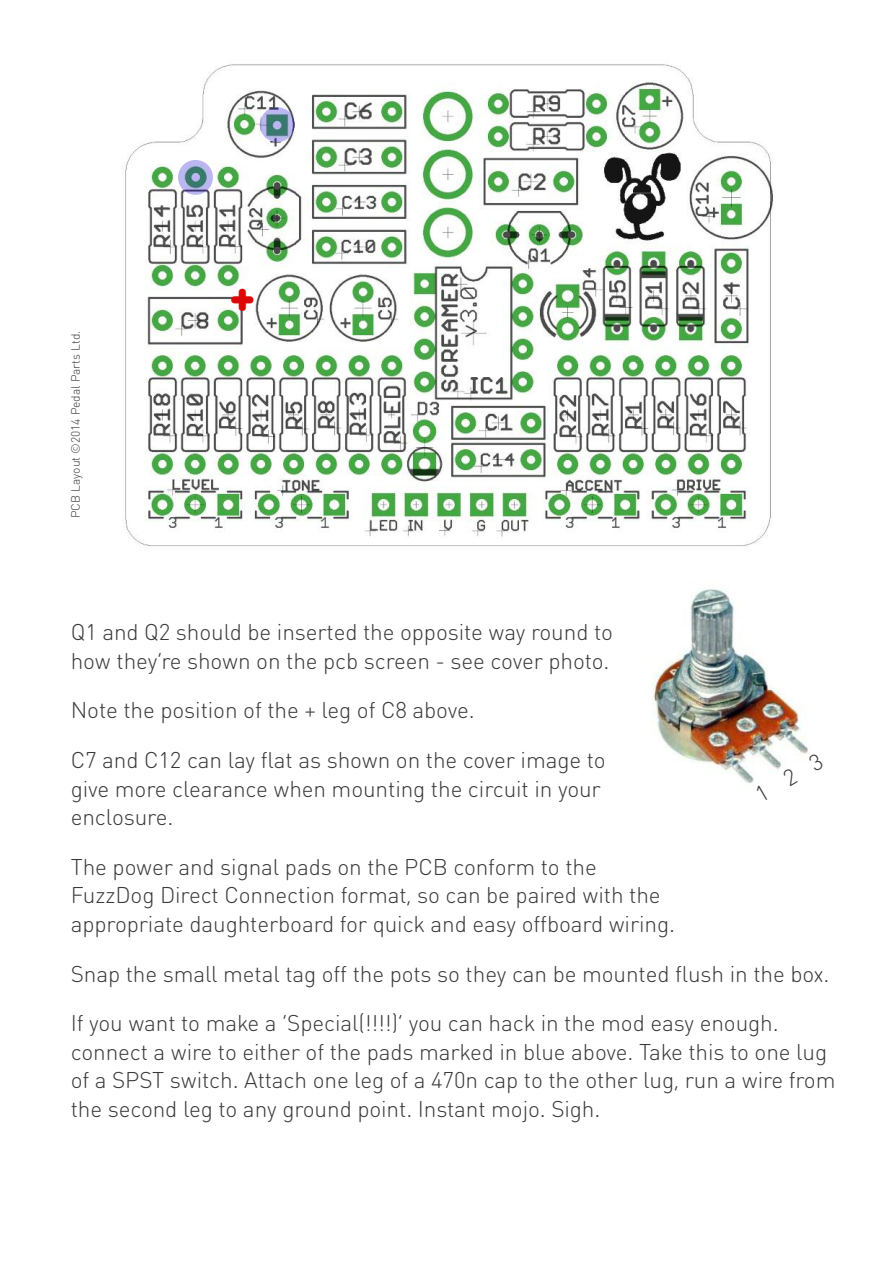
<style>
.page{position:relative;width:893px;height:1263px;background:#fff}
.page>*{position:absolute;margin:0;border:0;box-sizing:border-box;transform-origin:0 0}
.t1{font:900 47.85px "DIN Round Pro";color:#db0805}
.t2{font:300 22.5px/28.5px "DIN Round Pro";letter-spacing:-.005em;color:#39383a}
.t3{font:300 12px "DIN Round Pro";color:#39383a}
</style>
<div class="page">
<img style="left:123px;top:64px;width:650px;height:482px">
<img style="left:652px;top:588px;width:156px;height:195px">
<img style="left:260px;top:107px;width:35px;height:35px">
<img style="left:178px;top:160px;width:35px;height:35px">
<svg style="left:756px;top:753px;width:52px;height:30px"></svg>
<p class="t3" style="left:69px;top:518px;width:189px;rotate:-90deg">PCB Layout ©2014 Pedal Parts Ltd.</p>
<h1 class="t1" style="left:229px;top:270px;width:28px">+</h1>
<p class="t2" style="left:71px;top:618px;width:544px">Q1 and Q2 should be inserted the opposite way round to how they’re shown on the pcb screen - see cover photo.</p>
<p class="t2" style="left:71px;top:696px;width:405px">Note the position of the + leg of C8 above.</p>
<p class="t2" style="left:71px;top:746px;width:536px">C7 and C12 can lay flat as shown on the cover image to give more clearance when mounting the circuit in your enclosure.</p>
<p class="t2" style="left:71px;top:853px;width:606px">The power and signal pads on the PCB conform to the<br>FuzzDog Direct Connection format, so can be paired with the appropriate daughterboard for quick and easy offboard wiring.</p>
<p class="t2" style="left:71px;top:960px;width:760px">Snap the small metal tag off the pots so they can be mounted flush in the box.</p>
<p class="t2" style="left:71px;top:1009px;width:766px">If you want to make a ‘Special(!!!!)’ you can hack in the mod easy enough. connect a wire to either of the pads marked in blue above. Take this to one lug of a SPST switch. Attach one leg of a 470n cap to the other lug, run a wire from the second leg to any ground point. Instant mojo. Sigh.</p>
</div>
